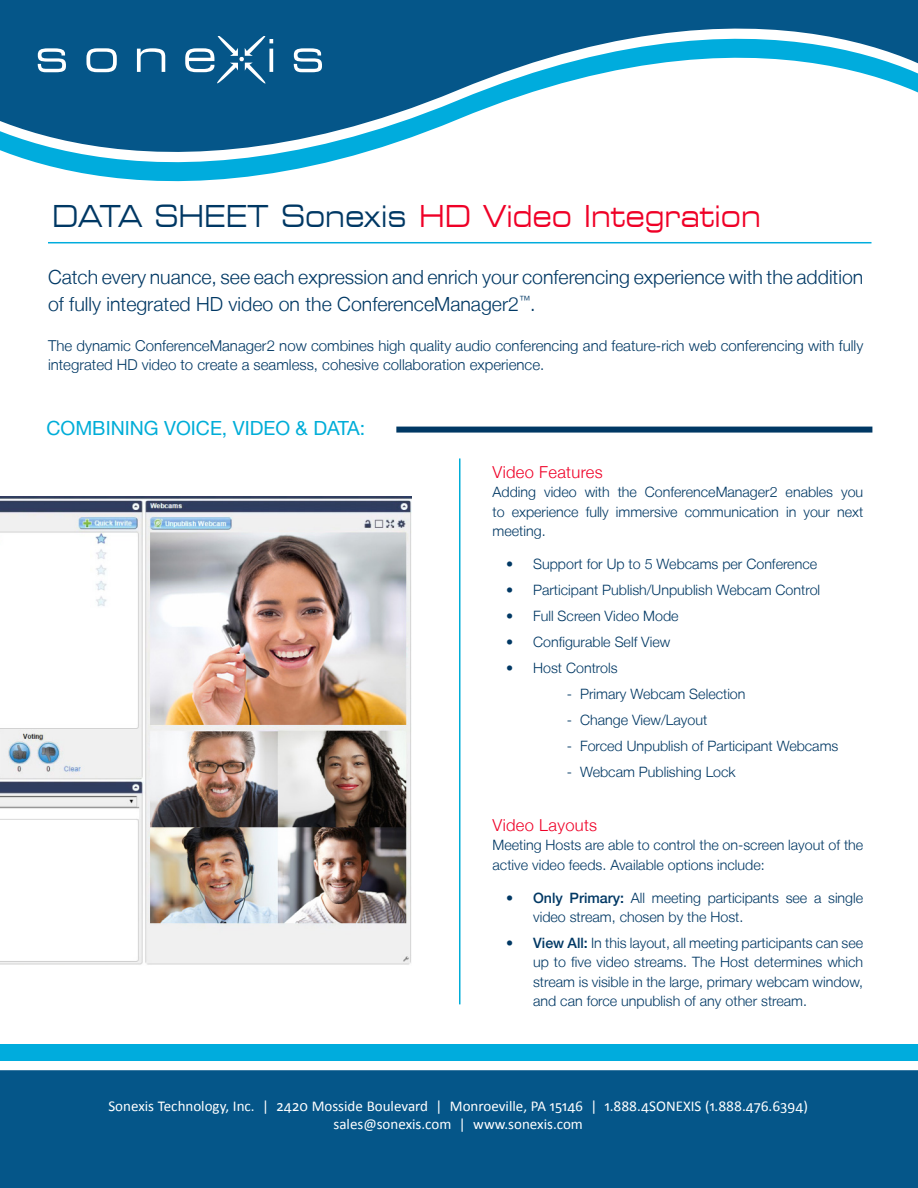
<style>
.page{position:relative;width:918px;height:1188px;background:#fff}
.page>*{position:absolute;margin:0;border:0;box-sizing:border-box;transform-origin:0 0}
.t1{font:expanded 30px "Square 721 BT";color:#ef0027;scale:.84 1}
.t2{font:300 19.5px/27px "Helvetica Neue LT";color:#003864}
.t3{font:19.5px "Helvetica Neue LT";color:#00add8}
.t4{font:300 16.5px "Helvetica Neue LT";letter-spacing:.02em;color:#ef0027}
.t5{font:300 15px/19.5px "Helvetica Neue LT";color:#003864}
.copy_-_Off_sans_9_11{font:15px "Calibri";color:#fff}
.t6{font:300 14.25px/19.5px "Helvetica Neue LT";color:#003864;text-align:justify}
.s1{color:#003864}
.s2{font-weight:500}
</style>
<div class="page">
<img style="left:0;top:496px;width:412px;height:469px">
<svg style="left:0;top:0;width:918px;height:182px"></svg>
<hr style="left:48px;top:242px;width:824px;height:1px;background:#00acdd">
<hr style="left:459px;top:458px;width:1px;height:546px;background:#00add8">
<div style="left:396px;top:427px;width:476px;height:6px;background:#003864"></div>
<div style="left:0;top:1044px;width:918px;height:89px;background:#00acdd"></div>
<div style="left:0;top:1061px;width:918px;height:72px;background:#fff"></div>
<div style="left:0;top:1070px;width:918px;height:118px;background:#055689"></div>
<svg style="left:38px;top:48px;width:28px;height:24px"></svg>
<svg style="left:86px;top:48px;width:31px;height:24px"></svg>
<svg style="left:137px;top:48px;width:28px;height:24px"></svg>
<svg style="left:294px;top:48px;width:28px;height:24px"></svg>
<svg style="left:185px;top:37px;width:88px;height:48px;background:#3677a0"></svg>
<p class="t1" style="left:52px;top:198px;width:845px"><span class="s1">DATA SHEET Sonexis</span> HD Video Integration</p>
<p class="t2" style="left:48px;top:263px;width:817px">Catch every nuance, see each expression and enrich your conferencing experience with the addition of fully integrated HD video on the ConferenceManager2<sup>™</sup>.</p>
<p class="t5" style="left:48px;top:335px;width:817px">The dynamic ConferenceManager2 now combines high quality audio conferencing and feature-rich web conferencing with fully integrated HD video to create a seamless, cohesive collaboration experience.</p>
<p class="t3" style="left:46px;top:417px;width:320px">COMBINING VOICE, VIDEO &amp; DATA:</p>
<p class="t4" style="left:493px;top:462px;width:112px">Video Features</p>
<p class="t6" style="left:493px;top:482px;width:372px">Adding video with the ConferenceManager2 enables you to experience fully immersive communication in your next meeting.</p>
<p class="t6" style="left:506px;top:554px;width:313px">• Support for Up to 5 Webcams per Conference</p>
<p class="t6" style="left:506px;top:580px;width:316px">• Participant Publish/Unpublish Webcam Control</p>
<p class="t6" style="left:506px;top:606px;width:174px">• Full Screen Video Mode</p>
<p class="t6" style="left:506px;top:632px;width:166px">• Configurable Self View</p>
<p class="t6" style="left:506px;top:658px;width:113px">• Host Controls</p>
<p class="t6" style="left:567px;top:684px;width:180px">- Primary Webcam Selection</p>
<p class="t6" style="left:567px;top:710px;width:142px">- Change View/Layout</p>
<p class="t6" style="left:567px;top:736px;width:273px">- Forced Unpublish of Participant Webcams</p>
<p class="t6" style="left:567px;top:762px;width:170px">- Webcam Publishing Lock</p>
<p class="t4" style="left:493px;top:815px;width:106px">Video Layouts</p>
<p class="t6" style="left:493px;top:835px;width:372px">Meeting Hosts are able to control the on-screen layout of the active video feeds. Available options include:</p>
<p class="t6" style="left:533px;top:887px;width:332px;text-indent:-27px"><span class="s2">• Only Primary:</span> All meeting participants see a single video stream, chosen by the Host.</p>
<p class="t6" style="left:533px;top:933px;width:332px;text-indent:-27px"><span class="s2">• View All:</span> In this layout, all meeting participants can see up to five video streams. The Host determines which stream is visible in the large, primary webcam window, and can force unpublish of any other stream.</p>
<p class="copy_-_Off_sans_9_11" style="left:108px;top:1097px;width:701px">Sonexis Technology, Inc. | 2420 Mosside Boulevard | Monroeville, PA 15146 | 1.888.4SONEXIS (1.888.476.6394)</p>
<p class="copy_-_Off_sans_9_11" style="left:334px;top:1115px;width:251px">sales@sonexis.com | www.sonexis.com</p>
</div>
